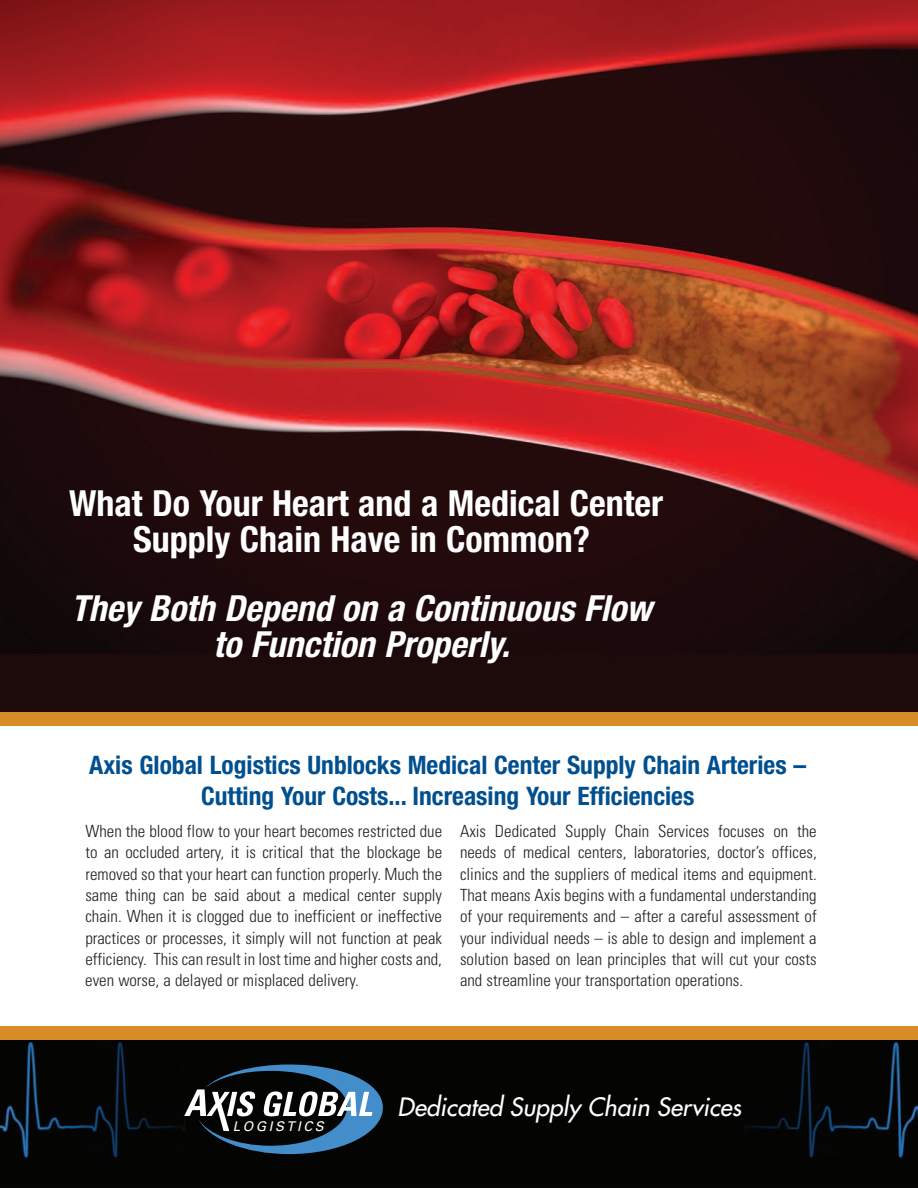
<style>
.page{position:relative;width:918px;height:1188px;background:#fff}
.page>*{position:absolute;margin:0;border:0;box-sizing:border-box;transform-origin:0 0}
.t1{font:700 condensed 36px/36.2px "Helvetica Neue";color:#fff;text-align:center}
.t2{font:italic 700 condensed 36px/36.2px "Helvetica Neue";color:#fff;text-align:center}
.t3{font:700 condensed 25.5px/31.5px "Helvetica Neue";color:#004f8f;text-align:center}
.t4{font:italic 24.75px "Futura";color:#fff}
.t5{font:300 condensed 16.8px/21.3px "Univers";color:#231f20;text-align:justify}
.t6{font:italic 13.35px "Univers";letter-spacing:.19em;color:#fff}
</style>
<div class="page">
<img style="left:0;top:0;width:918px;height:712px">
<div style="left:0;top:712px;width:918px;height:14px;background:#d98d28"></div>
<div style="left:0;top:1040px;width:918px;height:148px;background:#040503"></div>
<svg style="left:184px;top:1065px;width:199px;height:89px;background:#334450"></svg>
<div style="left:0;top:1026px;width:918px;height:14px;background:#d98d28"></div>
<h1 class="t1" style="left:69px;top:489px;width:595px">What Do Your Heart and a Medical Center<br>Supply Chain Have in Common?</h1>
<h1 class="t2" style="left:71px;top:593px;width:582px">They Both Depend on a Continuous Flow to Function Properly.</h1>
<h2 class="t3" style="left:89px;top:751px;width:718px">Axis Global Logistics Unblocks Medical Center Supply Chain Arteries –<br>Cutting Your Costs... Increasing Your Efficiencies</h2>
<p class="t5" style="left:85px;top:822px;width:358px">When the blood flow to your heart becomes restricted due to an occluded artery, it is critical that the blockage be removed so that your heart can function properly. Much the same thing can be said about a medical center supply chain. When it is clogged due to inefficient or ineffective practices or processes, it simply will not function at peak efficiency. This can result in lost time and higher costs and, even worse, a delayed or misplaced delivery.</p>
<p class="t5" style="left:460px;top:822px;width:358px">Axis Dedicated Supply Chain Services focuses on the needs of medical centers, laboratories, doctor’s offices, clinics and the suppliers of medical items and equipment.<br>That means Axis begins with a fundamental understanding of your requirements and – after a careful assessment of your individual needs – is able to design and implement a solution based on lean principles that will cut your costs and streamline your transportation operations.</p>
<p class="t6" style="left:233px;top:1122px;width:92px">LOGISTICS</p>
<h3 class="t4" style="left:398px;top:1095px;width:345px">Dedicated Supply Chain Services</h3>
</div>
